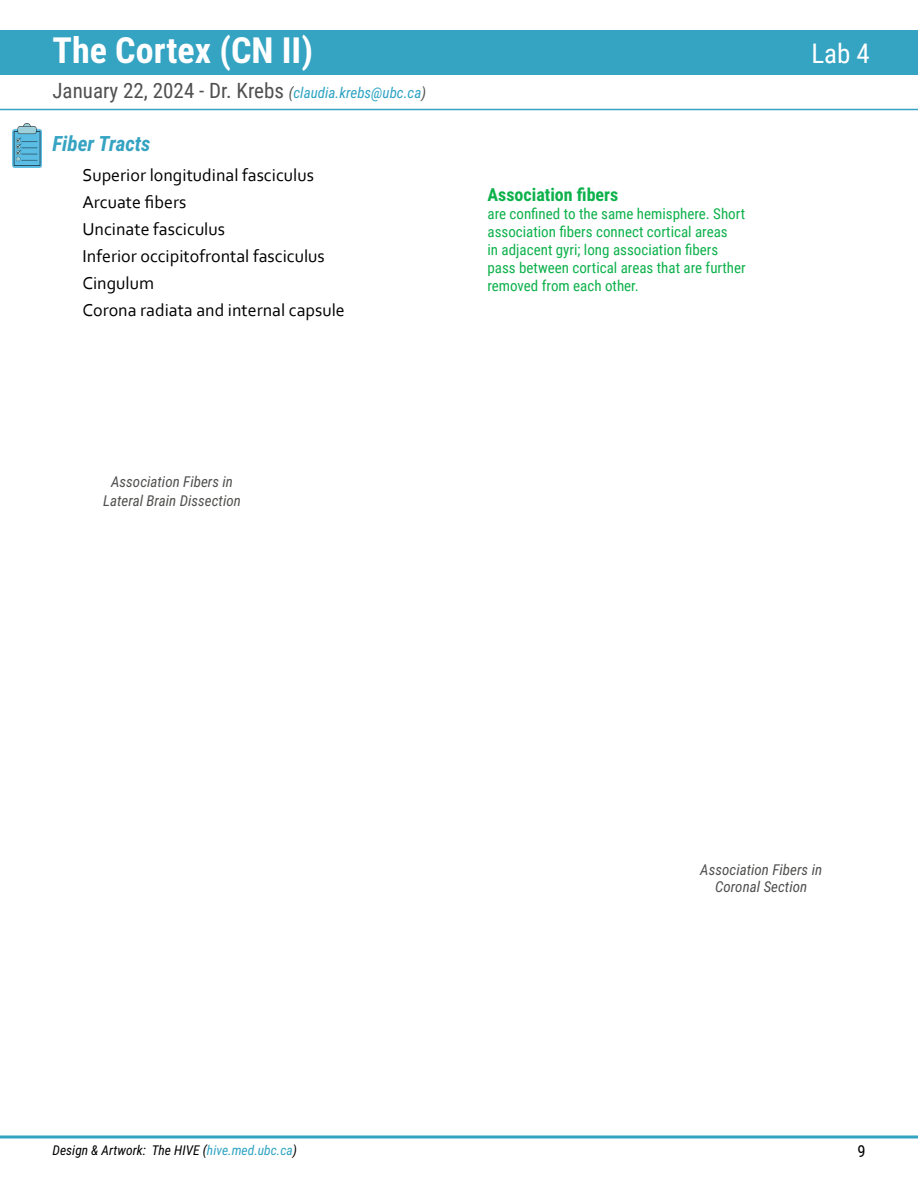
<style>
.page{position:relative;width:918px;height:1188px;background:#fff}
.page>*{position:absolute;margin:0;border:0;box-sizing:border-box;transform-origin:0 0}
.t1{font:700 36px "Roboto Condensed";color:#fff}
.t2{font:27px "Roboto Condensed";color:#fff}
.t3{font:21px "Roboto Condensed";color:#505050}
.t4{font:italic 700 21px "Roboto Condensed";color:#35a3c2}
.t5{font:18px/27px "Corbel";color:#000101}
.t6{font:700 18px "Roboto Condensed";color:#0db14b}
.t7{font:16.5px "Roboto Condensed";color:#000101}
.t8{font:15px/18px "Roboto Condensed";color:#0db14b}
.t9{font:italic 15px/19.5px "Roboto Condensed";color:#51504f;text-align:center}
.t10{font:italic 13.5px "Roboto Condensed";color:#000}
.s1{font-style:italic;font-size:15px}
.s2{font-style:italic;font-size:15px;color:#2da3c2}
.s3{color:#2da3c2}
</style>
<div class="page">
<div style="left:0;top:30px;width:918px;height:45px;background:#35a3c2"></div>
<hr style="left:0;top:109px;width:918px;height:1px;background:#35a3c2">
<hr style="left:0;top:1136px;width:918px;height:2px;background:#35a3c2">
<img style="left:12px;top:123px;width:30px;height:45px">
<h1 class="t1" style="left:52px;top:25px;width:262px">The Cortex (CN II)</h1>
<h2 class="t2" style="left:811px;top:34px;width:60px">Lab 4</h2>
<h3 class="t3" style="left:52px;top:76px;width:375px">January 22, 2024 - Dr. Krebs <span class="s1">(</span><span class="s2">claudia.krebs@ubc.ca</span><span class="s1">)</span></h3>
<h3 class="t4" style="left:52px;top:129px;width:100px">Fiber Tracts</h3>
<p class="t5" style="left:82px;top:161px;width:264px">Superior longitudinal fasciculus<br>Arcuate fibers<br>Uncinate fasciculus<br>Inferior occipitofrontal fasciculus<br>Cingulum<br>Corona radiata and internal capsule</p>
<p class="t9" style="left:103px;top:471px;width:139px">Association Fibers in<br>Lateral Brain Dissection</p>
<p class="t6" style="left:488px;top:182px;width:132px">Association fibers</p>
<p class="t8" style="left:488px;top:204px;width:260px">are confined to the same hemisphere. Short association fibers connect cortical areas<br>in adjacent gyri; long association fibers pass between cortical areas that are further removed from each other.</p>
<p class="t9" style="left:700px;top:861px;width:123px;line-height:16.5px">Association Fibers in<br>Coronal Section</p>
<p class="t10" style="left:52px;top:1140px;width:246px">Design &amp; Artwork: The HIVE (<span class="s3">hive.med.ubc.ca</span>)</p>
<p class="t7" style="left:857px;top:1139px;width:10px">9</p>
</div>
